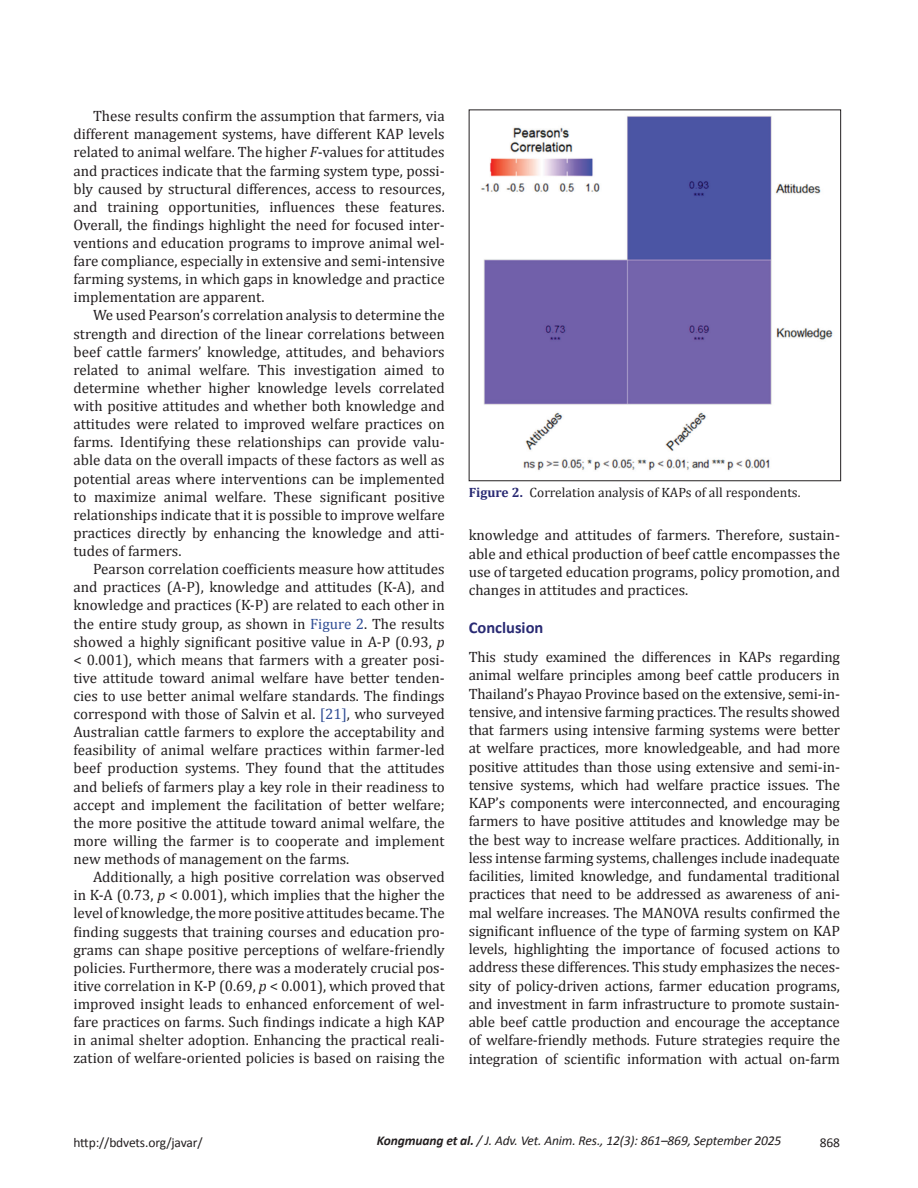
<style>
.page{position:relative;width:918px;height:1188px;background:#fff}
.page>*{position:absolute;margin:0;border:0;box-sizing:border-box;transform-origin:0 0}
.t1{font:700 16.5px "Calibri";color:#292a73}
.t2{font:15px/18.1px "Cambria";color:#231f20;text-align:justify}
.t3{font:italic 13.5px "Calibri";letter-spacing:-.01em;color:#231f20}
.t4{font:13.5px "Cambria";color:#231f20}
.t5{font:13.5px "Calibri";letter-spacing:-.01em;color:#231f20}
.s1{font-style:italic}
.s2{color:#304d94}
.s3{font-weight:700;color:#292a73}
.s4{font-weight:700}
</style>
<div class="page">
<img style="left:481px;top:115px;width:352px;height:356px">
<div style="left:469px;top:110px;width:372px;height:371px;border:1px solid #231f20"></div>
<p class="t2" style="left:74px;top:107px;width:373px;text-indent:20px">These results confirm the assumption that farmers, via different management systems, have different KAP levels related to animal welfare. The higher <span class="s1">F</span>-values for attitudes and practices indicate that the farming system type, possi&shy;bly caused by structural differences, access to resources, and training opportunities, influences these features.<br>Overall, the findings highlight the need for focused inter&shy;ventions and education programs to improve animal wel&shy;fare compliance, especially in extensive and semi-intensive farming systems, in which gaps in knowledge and practice implementation are apparent.</p>
<p class="t2" style="left:74px;top:306px;width:373px;text-indent:20px">We used Pearson’s correlation analysis to determine the strength and direction of the linear correlations between beef cattle farmers’ knowledge, attitudes, and behaviors related to animal welfare. This investigation aimed to determine whether higher knowledge levels correlated with positive attitudes and whether both knowledge and attitudes were related to improved welfare practices on farms. Identifying these relationships can provide valu&shy;able data on the overall impacts of these factors as well as potential areas where interventions can be implemented to maximize animal welfare. These significant positive relationships indicate that it is possible to improve welfare practices directly by enhancing the knowledge and atti&shy;tudes of farmers.</p>
<p class="t2" style="left:74px;top:560px;width:373px;text-indent:20px">Pearson correlation coefficients measure how attitudes and practices (A-P), knowledge and attitudes (K-A), and knowledge and practices (K-P) are related to each other in the entire study group, as shown in <span class="s2">Figure 2</span>. The results showed a highly significant positive value in A-P (0.93, <span class="s1">p </span>&lt; 0.001), which means that farmers with a greater posi&shy;tive attitude toward animal welfare have better tenden&shy;cies to use better animal welfare standards. The findings correspond with those of Salvin et al. <span class="s2">[21]</span>, who surveyed Australian cattle farmers to explore the acceptability and feasibility of animal welfare practices within farmer-led beef production systems. They found that the attitudes and beliefs of farmers play a key role in their readiness to accept and implement the facilitation of better welfare; the more positive the attitude toward animal welfare, the more willing the farmer is to cooperate and implement new methods of management on the farms.</p>
<p class="t2" style="left:74px;top:868px;width:373px;text-indent:20px">Additionally, a high positive correlation was observed in K-A (0.73, <span class="s1">p</span> &lt; 0.001), which implies that the higher the level of knowledge, the more positive attitudes became. The finding suggests that training courses and education pro&shy;grams can shape positive perceptions of welfare-friendly policies. Furthermore, there was a moderately crucial pos&shy;itive correlation in K-P (0.69, <span class="s1">p</span> &lt; 0.001), which proved that improved insight leads to enhanced enforcement of wel&shy;fare practices on farms. Such findings indicate a high KAP in animal shelter adoption. Enhancing the practical reali&shy;zation of welfare-oriented policies is based on raising the</p>
<p class="t4" style="left:469px;top:485px;width:333px"><span class="s3">Figure 2.</span> Correlation analysis of KAPs of all respondents.</p>
<p class="t2" style="left:469px;top:526px;width:373px">knowledge and attitudes of farmers. Therefore, sustain&shy;able and ethical production of beef cattle encompasses the use of targeted education programs, policy promotion, and changes in attitudes and practices.</p>
<p class="t1" style="left:469px;top:618px;width:76px">Conclusion</p>
<p class="t2" style="left:469px;top:648px;width:373px">This study examined the differences in KAPs regarding animal welfare principles among beef cattle producers in Thailand’s Phayao Province based on the extensive, semi-in&shy;tensive, and intensive farming practices. The results showed that farmers using intensive farming systems were better at welfare practices, more knowledgeable, and had more positive attitudes than those using extensive and semi-in&shy;tensive systems, which had welfare practice issues. The KAP’s components were interconnected, and encouraging farmers to have positive attitudes and knowledge may be the best way to increase welfare practices. Additionally, in less intense farming systems, challenges include inadequate facilities, limited knowledge, and fundamental traditional practices that need to be addressed as awareness of ani&shy;mal welfare increases. The MANOVA results confirmed the significant influence of the type of farming system on KAP levels, highlighting the importance of focused actions to address these differences. This study emphasizes the neces&shy;sity of policy-driven actions, farmer education programs, and investment in farm infrastructure to promote sustain&shy;able beef cattle production and encourage the acceptance of welfare-friendly methods. Future strategies require the integration of scientific information with actual on-farm</p>
<p class="t5" style="left:74px;top:1134px;width:131px">http://bdvets.org/javar/</p>
<p class="t3" style="left:377px;top:1132px;width:406px"><span class="s4">Kongmuang et al.</span> / J. Adv. Vet. Anim. Res., 12(3): 861–869, September 2025</p>
<p class="t5" style="left:820px;top:1134px;width:22px">868</p>
</div>
